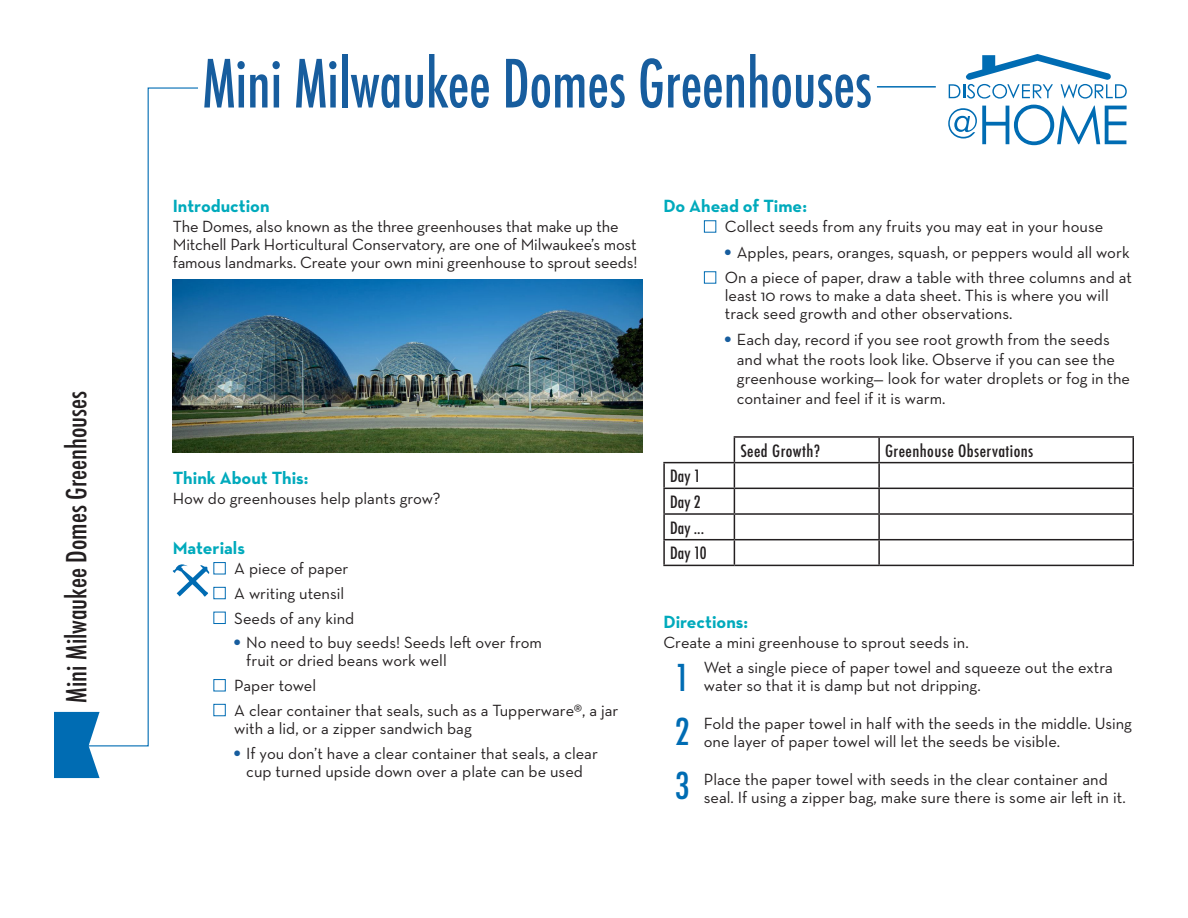
<style>
.page{position:relative;width:1188px;height:918px;background:#fff}
.page>*{position:absolute;margin:0;border:0;box-sizing:border-box;transform-origin:0 0}
.t1{font:500 condensed 64.5px "Futura";color:#175d9e;scale:.9 1}
.t2{font:500 condensed 36px "Futura";color:#006cb3}
.t3{font:500 condensed 27px "Futura";color:#231f20}
.PARAGRAPH_HEADER{font:700 18px "Neutraface Text";color:#00aabc}
._2nd_Indent{font:16.5px/18px "Neutraface Text";color:#231f20}
.PARAGRAPH_INDENT{font:16.5px/18px "Neutraface Text";color:#231f20}
.Indent_-Numbered{font:16.5px/18px "Neutraface Text";color:#231f20}
.t4{font:500 condensed 16.5px "Futura";letter-spacing:.025em;color:#231f20;scale:1.05 1}
.t5{font:500 condensed 16.5px "Futura";letter-spacing:.025em;color:#231f20}
.s1{color:#006cb3}
</style>
<div class="page">
<hr style="left:879px;top:436px;width:255px;height:2px;background:#231f20">
<hr style="left:1132px;top:438px;width:2px;height:24px;background:#231f20">
<hr style="left:879px;top:462px;width:255px;height:1px;background:#231f20">
<hr style="left:878px;top:463px;width:2px;height:25px;background:#231f20">
<hr style="left:1132px;top:463px;width:2px;height:25px;background:#231f20">
<hr style="left:663px;top:489px;width:2px;height:24px;background:#231f20">
<hr style="left:734px;top:488px;width:145px;height:1px;background:#231f20">
<hr style="left:879px;top:488px;width:255px;height:1px;background:#231f20">
<hr style="left:878px;top:489px;width:2px;height:24px;background:#231f20">
<hr style="left:1132px;top:489px;width:2px;height:24px;background:#231f20">
<hr style="left:663px;top:513px;width:71px;height:2px;background:#231f20">
<hr style="left:663px;top:515px;width:2px;height:24px;background:#231f20">
<hr style="left:734px;top:513px;width:145px;height:2px;background:#231f20">
<hr style="left:879px;top:513px;width:255px;height:2px;background:#231f20">
<hr style="left:878px;top:515px;width:2px;height:24px;background:#231f20">
<hr style="left:1132px;top:515px;width:2px;height:24px;background:#231f20">
<hr style="left:663px;top:539px;width:71px;height:1px;background:#231f20">
<hr style="left:663px;top:540px;width:2px;height:25px;background:#231f20">
<hr style="left:734px;top:539px;width:145px;height:1px;background:#231f20">
<hr style="left:879px;top:539px;width:255px;height:1px;background:#231f20">
<hr style="left:878px;top:540px;width:2px;height:25px;background:#231f20">
<hr style="left:1132px;top:540px;width:2px;height:25px;background:#231f20">
<hr style="left:663px;top:565px;width:71px;height:1px;background:#231f20">
<hr style="left:734px;top:565px;width:145px;height:1px;background:#231f20">
<hr style="left:879px;top:565px;width:255px;height:1px;background:#231f20">
<hr style="left:734px;top:436px;width:145px;height:2px;background:#231f20">
<hr style="left:878px;top:438px;width:2px;height:24px;background:#231f20">
<hr style="left:734px;top:462px;width:145px;height:1px;background:#231f20">
<hr style="left:663px;top:463px;width:2px;height:25px;background:#231f20">
<hr style="left:663px;top:488px;width:71px;height:1px;background:#231f20">
<svg style="left:734px;top:438px;width:1px;height:127px"></svg>
<hr style="left:663px;top:462px;width:71px;height:1px;background:#231f20">
<svg style="left:199px;top:565px;width:10px;height:32px"></svg>
<svg style="left:68px;top:87px;width:131px;height:660px"></svg>
<svg style="left:54px;top:712px;width:46px;height:66px"></svg>
<svg style="left:949px;top:84px;width:11px;height:14px"></svg>
<hr style="left:963px;top:84px;width:3px;height:14px;background:#006cb3">
<svg style="left:966px;top:54px;width:161px;height:45px"></svg>
<svg style="left:948px;top:105px;width:179px;height:40px"></svg>
<hr style="left:877px;top:86px;width:59px;height:2px;background:#006cb3">
<img style="left:173px;top:280px;width:470px;height:172px">
<p class="t3" style="left:59px;top:703px;width:313px;rotate:-90deg">Mini Milwaukee Domes Greenhouses</p>
<p class="t1" style="left:202px;top:42px;width:745px">Mini Milwaukee Domes Greenhouses</p>
<p class="PARAGRAPH_HEADER" style="left:173px;top:194px;width:98px">Introduction</p>
<p class="_2nd_Indent" style="left:173px;top:217px;width:466px">The Domes, also known as the three greenhouses that make up the<br>Mitchell Park Horticultural Conservatory, are one of Milwaukee’s most famous landmarks. Create your own mini greenhouse to sprout seeds!</p>
<p class="PARAGRAPH_HEADER" style="left:173px;top:466px;width:137px">Think About This:</p>
<p class="_2nd_Indent" style="left:173px;top:490px;width:269px">How do greenhouses help plants grow?</p>
<p class="PARAGRAPH_HEADER" style="left:173px;top:536px;width:74px">Materials</p>
<p class="PARAGRAPH_INDENT" style="left:213px;top:559px;width:137px"><span class="s1">■</span> A piece of paper</p>
<p class="PARAGRAPH_INDENT" style="left:213px;top:584px;width:133px"><span class="s1">■</span> A writing utensil</p>
<p class="PARAGRAPH_INDENT" style="left:213px;top:609px;width:143px"><span class="s1">■</span> Seeds of any kind</p>
<p class="_2nd_Indent" style="left:246px;top:633px;width:297px;text-indent:-12px"><sup>●</sup> No need to buy seeds! Seeds left over from fruit or dried beans work well</p>
<p class="PARAGRAPH_INDENT" style="left:213px;top:676px;width:104px"><span class="s1">■</span> Paper towel</p>
<p class="PARAGRAPH_INDENT" style="left:234px;top:701px;width:386px;text-indent:-21px"><span class="s1">■</span> A clear container that seals, such as a Tupperware®, a jar with a lid, or a zipper sandwich bag</p>
<p class="_2nd_Indent" style="left:234px;top:744px;width:365px;text-align:center"><sup>●</sup> If you don’t have a clear container that seals, a clear cup turned upside down over a plate can be used</p>
<p class="PARAGRAPH_HEADER" style="left:663px;top:194px;width:145px">Do Ahead of Time:</p>
<p class="PARAGRAPH_INDENT" style="left:704px;top:217px;width:401px"><span class="s1">■</span> Collect seeds from any fruits you may eat in your house</p>
<p class="_2nd_Indent" style="left:725px;top:244px;width:406px"><sup>●</sup> Apples, pears, oranges, squash, or peppers would all work</p>
<p class="PARAGRAPH_INDENT" style="left:725px;top:268px;width:409px;text-indent:-21px"><span class="s1">■</span> On a piece of paper, draw a table with three columns and at least 10 rows to make a data sheet. This is where you will track seed growth and other observations.</p>
<p class="_2nd_Indent" style="left:737px;top:330px;width:395px;line-height:19.5px;text-indent:-12px"><sup>●</sup> Each day, record if you see root growth from the seeds and what the roots look like. Observe if you can see the greenhouse working— look for water droplets or fog in the container and feel if it is warm.</p>
<p class="t4" style="left:740px;top:440px;width:78px">Seed Growth?</p>
<p class="t4" style="left:885px;top:440px;width:143px">Greenhouse Observations</p>
<p class="t5" style="left:670px;top:466px;width:32px">Day 1</p>
<p class="t5" style="left:670px;top:491px;width:32px">Day 2</p>
<p class="t5" style="left:670px;top:517px;width:36px">Day ...</p>
<p class="t5" style="left:670px;top:543px;width:38px">Day 10</p>
<p class="PARAGRAPH_HEADER" style="left:663px;top:610px;width:86px">Directions:</p>
<p class="_2nd_Indent" style="left:663px;top:633px;width:307px">Create a mini greenhouse to sprout seeds in.</p>
<p class="Indent_-Numbered" style="left:704px;top:658px;width:410px">Wet a single piece of paper towel and squeeze out the extra water so that it is damp but not dripping.</p>
<p class="Indent_-Numbered" style="left:704px;top:714px;width:430px">Fold the paper towel in half with the seeds in the middle. Using one layer of paper towel will let the seeds be visible.</p>
<p class="Indent_-Numbered" style="left:704px;top:770px;width:423px">Place the paper towel with seeds in the clear container and seal. If using a zipper bag, make sure there is some air left in it.</p>
<p class="t2" style="left:675px;top:655px;width:16px">1</p>
<p class="t2" style="left:675px;top:709px;width:16px">2</p>
<p class="t2" style="left:675px;top:763px;width:16px">3</p>
</div>
